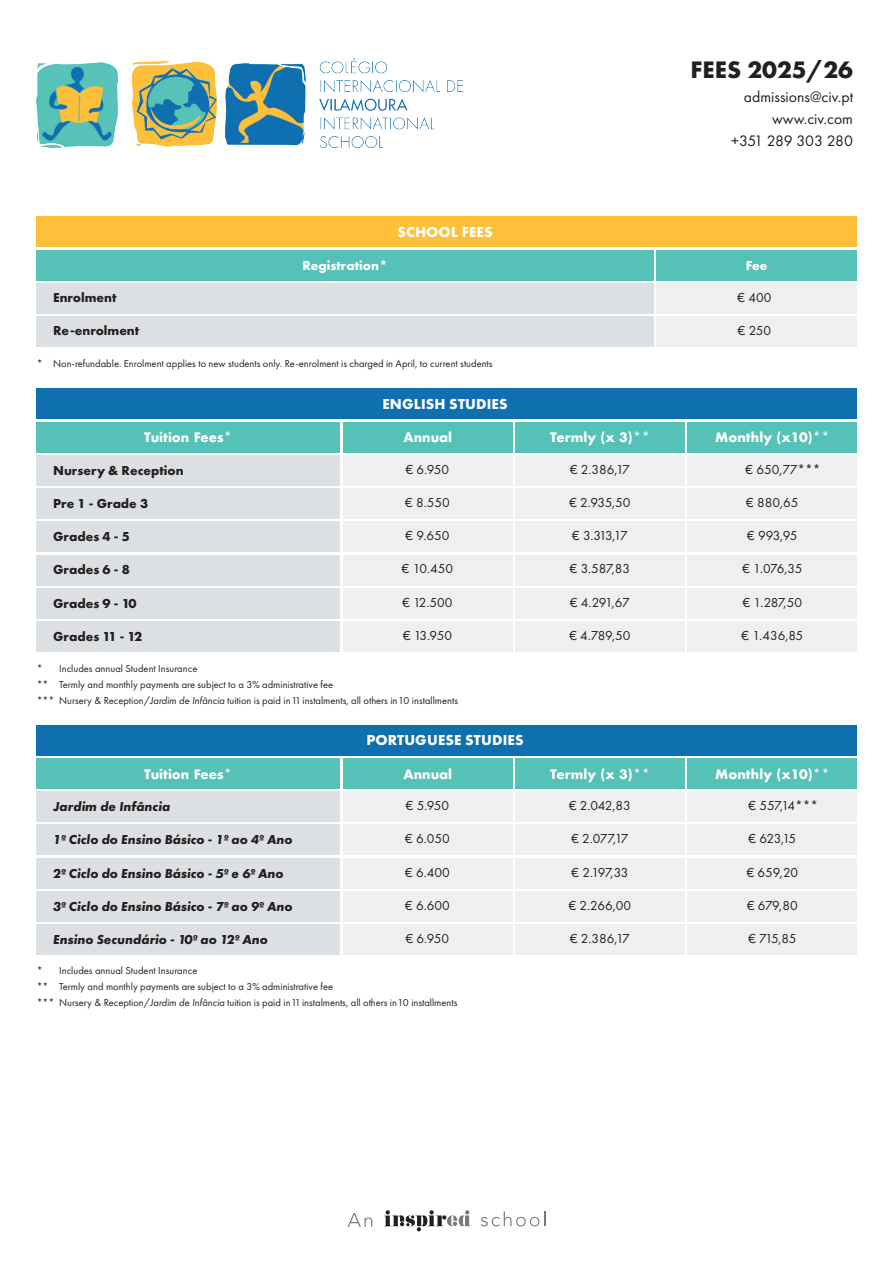
<style>
.page{position:relative;width:893px;height:1263px;background:#fff}
.page>*{position:absolute;margin:0;border:0;box-sizing:border-box;transform-origin:0 0}
.t1{font:700 24.75px "Futura PT";color:#231f20}
.t2{font:15.75px/21.9px "Futura PT";color:#231f20;text-align:right}
.t3{font:700 15px "Futura PT";letter-spacing:.01em;color:#fff}
.t4{font:13.5px "Futura PT";letter-spacing:-.025em;color:#231f20}
.t5{font:italic 700 13.5px "Futura PT";color:#231f20}
.t6{font:700 13.5px "Futura PT";color:#231f20}
.t7{font:700 13.5px "Futura PT";color:#fff}
.t8{font:700 12.75px "Futura";color:#fff}
.t9{font:10.5px/15.8px "Futura PT";color:#231f20}
.s1{font-style:italic}
</style>
<div class="page">
<svg style="left:384px;top:1210px;width:87px;height:21px"></svg>
<svg style="left:348px;top:1213px;width:24px;height:14px"></svg>
<svg style="left:481px;top:1211px;width:64px;height:15px"></svg>
<div style="left:36px;top:217px;width:821px;height:30px;background:#fec03a"></div>
<div style="left:36px;top:283px;width:618px;height:30px;background:#dde0e2"></div>
<div style="left:36px;top:317px;width:618px;height:30px;background:#dde0e2"></div>
<div style="left:36px;top:389px;width:821px;height:30px;background:#0f70af"></div>
<div style="left:36px;top:422px;width:304px;height:30px;background:#56c2b7"></div>
<div style="left:36px;top:455px;width:304px;height:30px;background:#dde0e2"></div>
<div style="left:36px;top:488px;width:304px;height:31px;background:#dde0e2"></div>
<div style="left:36px;top:522px;width:304px;height:30px;background:#dde0e2"></div>
<div style="left:36px;top:555px;width:304px;height:30px;background:#dde0e2"></div>
<div style="left:36px;top:588px;width:304px;height:30px;background:#dde0e2"></div>
<div style="left:36px;top:621px;width:304px;height:31px;background:#dde0e2"></div>
<div style="left:688px;top:422px;width:169px;height:30px;background:#56c2b7"></div>
<div style="left:688px;top:455px;width:169px;height:30px;background:#edeff0"></div>
<div style="left:688px;top:488px;width:169px;height:31px;background:#edeff0"></div>
<div style="left:688px;top:522px;width:169px;height:30px;background:#edeff0"></div>
<div style="left:688px;top:555px;width:169px;height:30px;background:#edeff0"></div>
<div style="left:688px;top:588px;width:169px;height:30px;background:#edeff0"></div>
<div style="left:688px;top:621px;width:169px;height:31px;background:#edeff0"></div>
<div style="left:515px;top:422px;width:170px;height:30px;background:#56c2b7"></div>
<div style="left:515px;top:455px;width:170px;height:30px;background:#edeff0"></div>
<div style="left:515px;top:488px;width:170px;height:31px;background:#edeff0"></div>
<div style="left:515px;top:522px;width:170px;height:30px;background:#edeff0"></div>
<div style="left:515px;top:555px;width:170px;height:30px;background:#edeff0"></div>
<div style="left:515px;top:588px;width:170px;height:30px;background:#edeff0"></div>
<div style="left:515px;top:621px;width:170px;height:31px;background:#edeff0"></div>
<div style="left:343px;top:422px;width:169px;height:30px;background:#56c2b7"></div>
<div style="left:343px;top:455px;width:169px;height:30px;background:#edeff0"></div>
<div style="left:343px;top:488px;width:169px;height:31px;background:#edeff0"></div>
<div style="left:343px;top:522px;width:169px;height:30px;background:#edeff0"></div>
<div style="left:343px;top:555px;width:169px;height:30px;background:#edeff0"></div>
<div style="left:343px;top:588px;width:169px;height:30px;background:#edeff0"></div>
<div style="left:343px;top:621px;width:169px;height:31px;background:#edeff0"></div>
<div style="left:36px;top:725px;width:821px;height:30px;background:#0f70af"></div>
<div style="left:36px;top:758px;width:304px;height:30px;background:#56c2b7"></div>
<div style="left:36px;top:792px;width:304px;height:30px;background:#dde0e2"></div>
<div style="left:36px;top:825px;width:304px;height:30px;background:#dde0e2"></div>
<div style="left:36px;top:858px;width:304px;height:30px;background:#dde0e2"></div>
<div style="left:36px;top:891px;width:304px;height:30px;background:#dde0e2"></div>
<div style="left:36px;top:925px;width:304px;height:30px;background:#dde0e2"></div>
<div style="left:688px;top:758px;width:169px;height:30px;background:#56c2b7"></div>
<div style="left:688px;top:792px;width:169px;height:30px;background:#edeff0"></div>
<div style="left:688px;top:825px;width:169px;height:30px;background:#edeff0"></div>
<div style="left:688px;top:858px;width:169px;height:30px;background:#edeff0"></div>
<div style="left:688px;top:891px;width:169px;height:30px;background:#edeff0"></div>
<div style="left:688px;top:925px;width:169px;height:30px;background:#edeff0"></div>
<div style="left:515px;top:758px;width:170px;height:30px;background:#56c2b7"></div>
<div style="left:515px;top:792px;width:170px;height:30px;background:#edeff0"></div>
<div style="left:515px;top:825px;width:170px;height:30px;background:#edeff0"></div>
<div style="left:515px;top:858px;width:170px;height:30px;background:#edeff0"></div>
<div style="left:515px;top:891px;width:170px;height:30px;background:#edeff0"></div>
<div style="left:515px;top:925px;width:170px;height:30px;background:#edeff0"></div>
<div style="left:343px;top:758px;width:169px;height:30px;background:#56c2b7"></div>
<div style="left:343px;top:792px;width:169px;height:30px;background:#edeff0"></div>
<div style="left:343px;top:825px;width:169px;height:30px;background:#edeff0"></div>
<div style="left:343px;top:858px;width:169px;height:30px;background:#edeff0"></div>
<div style="left:343px;top:891px;width:169px;height:30px;background:#edeff0"></div>
<div style="left:343px;top:925px;width:169px;height:30px;background:#edeff0"></div>
<div style="left:36px;top:250px;width:618px;height:30px;background:#56c2b7"></div>
<div style="left:656px;top:250px;width:201px;height:30px;background:#56c2b7"></div>
<div style="left:657px;top:283px;width:200px;height:30px;background:#edeff0"></div>
<div style="left:657px;top:317px;width:200px;height:30px;background:#edeff0"></div>
<img style="left:36px;top:58px;width:427px;height:89px">
<h3 class="t3" style="left:397px;top:222px;width:97px">SCHOOL FEES</h3>
<p class="t6" style="left:53px;top:289px;width:65px">Enrolment</p>
<p class="t6" style="left:53px;top:322px;width:88px">Re-enrolment</p>
<p class="t7" style="left:302px;top:257px;width:87px">Registration*</p>
<p class="t7" style="left:307px;top:257px;width:87px">Registration*</p>
<p class="t9" style="left:37px;top:356px;width:457px">* Non-refundable. Enrolment applies to new students only. Re-enrolment is charged in April, to current students</p>
<p class="t8" style="left:144px;top:428px;width:90px">Tuition Fees*</p>
<p class="t6" style="left:53px;top:461px;width:132px">Nursery &amp; Reception</p>
<p class="t6" style="left:53px;top:495px;width:97px">Pre 1 - Grade 3</p>
<p class="t6" style="left:53px;top:528px;width:78px">Grades 4 - 5</p>
<p class="t6" style="left:53px;top:561px;width:78px">Grades 6 - 8</p>
<p class="t6" style="left:53px;top:594px;width:85px">Grades 9 - 10</p>
<p class="t6" style="left:53px;top:628px;width:90px">Grades 11 - 12</p>
<h3 class="t3" style="left:382px;top:394px;width:127px">ENGLISH STUDIES</h3>
<p class="t8" style="left:403px;top:428px;width:50px">Annual</p>
<p class="t4" style="left:406px;top:461px;width:45px">€ 6.950</p>
<p class="t4" style="left:405px;top:494px;width:46px">€ 8.550</p>
<p class="t4" style="left:406px;top:528px;width:45px">€ 9.650</p>
<p class="t4" style="left:402px;top:561px;width:53px">€ 10.450</p>
<p class="t4" style="left:402px;top:594px;width:52px">€ 12.500</p>
<p class="t4" style="left:403px;top:627px;width:51px">€ 13.950</p>
<p class="t9" style="left:37px;top:661px;width:423px">* Includes annual Student Insurance<br>** Termly and monthly payments are subject to a 3% administrative fee<br>*** Nursery &amp; Reception/<span class="s1">Jardim de Infância</span> tuition is paid in 11 instalments, all others in 10 installments</p>
<p class="t8" style="left:144px;top:765px;width:90px">Tuition Fees*</p>
<p class="t5" style="left:53px;top:798px;width:119px">Jardim de Infância</p>
<p class="t5" style="left:53px;top:831px;width:241px">1º Ciclo do Ensino Básico - 1º ao 4º Ano</p>
<p class="t5" style="left:53px;top:865px;width:232px">2º Ciclo do Ensino Básico - 5º e 6º Ano</p>
<p class="t5" style="left:53px;top:898px;width:241px">3º Ciclo do Ensino Básico - 7º ao 9º Ano</p>
<p class="t5" style="left:53px;top:931px;width:216px">Ensino Secundário - 10º ao 12º Ano</p>
<h3 class="t3" style="left:366px;top:731px;width:159px">PORTUGUESE STUDIES</h3>
<p class="t8" style="left:403px;top:765px;width:50px">Annual</p>
<p class="t4" style="left:406px;top:797px;width:45px">€ 5.950</p>
<p class="t4" style="left:405px;top:831px;width:46px">€ 6.050</p>
<p class="t4" style="left:405px;top:864px;width:46px">€ 6.400</p>
<p class="t4" style="left:405px;top:897px;width:46px">€ 6.600</p>
<p class="t4" style="left:406px;top:930px;width:45px">€ 6.950</p>
<p class="t9" style="left:37px;top:963px;width:422px">* Includes annual Student Insurance<br>** Termly and monthly payments are subject to a 3% administrative fee<br>*** Nursery &amp; Reception/<span class="s1">Jardim de Infância</span> tuition is paid in 11 instalments, all others in10 installments</p>
<p class="t8" style="left:550px;top:428px;width:101px">Termly (x 3)**</p>
<p class="t4" style="left:570px;top:461px;width:61px">€ 2.386,17</p>
<p class="t4" style="left:569px;top:494px;width:63px">€ 2.935,50</p>
<p class="t4" style="left:572px;top:528px;width:57px">€ 3.313,17</p>
<p class="t4" style="left:570px;top:561px;width:62px">€ 3.587,83</p>
<p class="t4" style="left:570px;top:594px;width:61px">€ 4.291,67</p>
<p class="t4" style="left:569px;top:627px;width:63px">€ 4.789,50</p>
<p class="t8" style="left:550px;top:765px;width:101px">Termly (x 3)**</p>
<p class="t4" style="left:569px;top:797px;width:63px">€ 2.042,83</p>
<p class="t4" style="left:571px;top:831px;width:59px">€ 2.077,17</p>
<p class="t4" style="left:572px;top:864px;width:58px">€ 2.197,33</p>
<p class="t4" style="left:569px;top:897px;width:64px">€ 2.266,00</p>
<p class="t4" style="left:570px;top:930px;width:61px">€ 2.386,17</p>
<h1 class="t1" style="left:690px;top:54px;width:164px">FEES 2025/26</h1>
<h2 class="t2" style="left:731px;top:86px;width:123px">admissions@civ.pt www.civ.com<br>+351 289 303 280</h2>
<p class="t7" style="left:746px;top:257px;width:23px">Fee</p>
<p class="t4" style="left:738px;top:289px;width:35px">€ 400</p>
<p class="t4" style="left:738px;top:322px;width:35px">€ 250</p>
<p class="t8" style="left:715px;top:428px;width:116px">Monthly (x10)**</p>
<p class="t4" style="left:745px;top:461px;width:77px">€ 650,77***</p>
<p class="t4" style="left:746px;top:494px;width:54px">€ 880,65</p>
<p class="t4" style="left:747px;top:528px;width:52px">€ 993,95</p>
<p class="t4" style="left:742px;top:561px;width:62px">€ 1.076,35</p>
<p class="t4" style="left:743px;top:594px;width:61px">€ 1.287,50</p>
<p class="t4" style="left:741px;top:627px;width:63px">€ 1.436,85</p>
<p class="t8" style="left:715px;top:765px;width:116px">Monthly (x10)**</p>
<p class="t4" style="left:749px;top:797px;width:71px">€ 557,14***</p>
<p class="t4" style="left:749px;top:831px;width:49px">€ 623,15</p>
<p class="t4" style="left:747px;top:864px;width:53px">€ 659,20</p>
<p class="t4" style="left:747px;top:897px;width:52px">€ 679,80</p>
<p class="t4" style="left:748px;top:930px;width:49px">€ 715,85</p>
</div>
